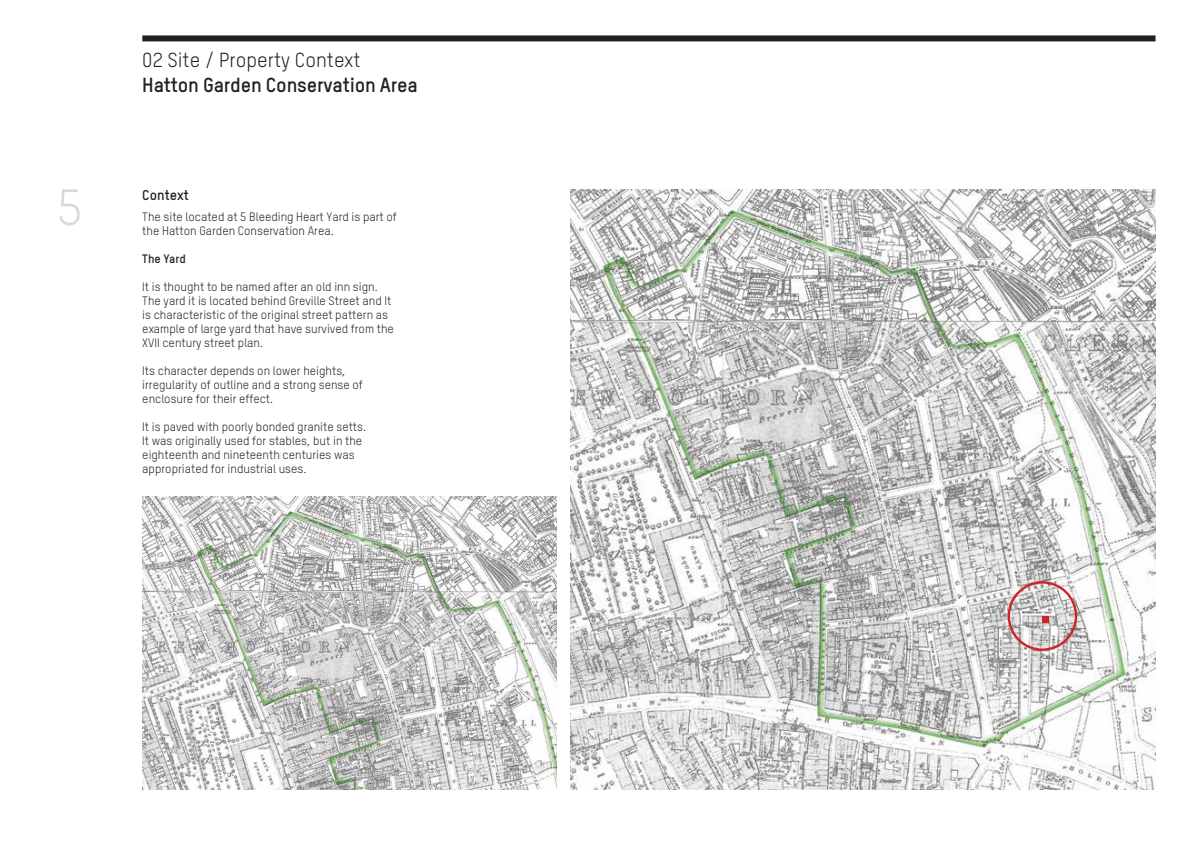
<style>
.page{position:relative;width:1191px;height:842px;background:#fff}
.page>*{position:absolute;margin:0;border:0;box-sizing:border-box;transform-origin:0 0}
.t1{font:50px "TSTARPRO";color:#d8d9db}
.Page_Heading{font:700 20px/25px "TSTARPRO";letter-spacing:-.01em;color:#231f20}
.t2{font:700 14px "TSTARPRO";color:#231f20}
.body_text{font:12px/14px "TSTARPRO";color:#231f20}
.body_text-2{font:700 12px "TSTARPRO";color:#231f20}
.s1{font-weight:400}
</style>
<div class="page">
<div style="left:142px;top:35px;width:1013px;height:6px;background:#231f20"></div>
<img style="left:570px;top:189px;width:585px;height:600px">
<img style="left:142px;top:496px;width:414px;height:293px">
<div style="left:1007px;top:581px;width:70px;height:70px;border:2px solid #d1232a;border-radius:50%"></div>
<svg style="left:1042px;top:616px;width:6px;height:6px"></svg>
<h1 class="t1" style="left:57px;top:177px;width:27px">5</h1>
<p class="Page_Heading" style="left:142px;top:47px;width:277px"><span class="s1">02 Site / Property Context<br></span>Hatton Garden Conservation Area</p>
<p class="t2" style="left:142px;top:186px;width:48px">Context</p>
<p class="body_text" style="left:142px;top:210px;width:256px">The site located at 5 Bleeding Heart Yard is part of the Hatton Garden Conservation Area.</p>
<p class="body_text-2" style="left:142px;top:251px;width:45px">The Yard</p>
<p class="body_text" style="left:142px;top:280px;width:253px">It is thought to be named after an old inn sign.<br>The yard it is located behind Greville Street and It is characteristic of the original street pattern as example of large yard that have survived from the XVII century street plan.</p>
<p class="body_text" style="left:142px;top:364px;width:222px">Its character depends on lower heights, irregularity of outline and a strong sense of enclosure for their effect.</p>
<p class="body_text" style="left:142px;top:420px;width:225px">It is paved with poorly bonded granite setts.</p>
<p class="body_text" style="left:142px;top:434px;width:221px">It was originally used for stables, but in the eighteenth and nineteenth centuries was appropriated for industrial uses.</p>
</div>
